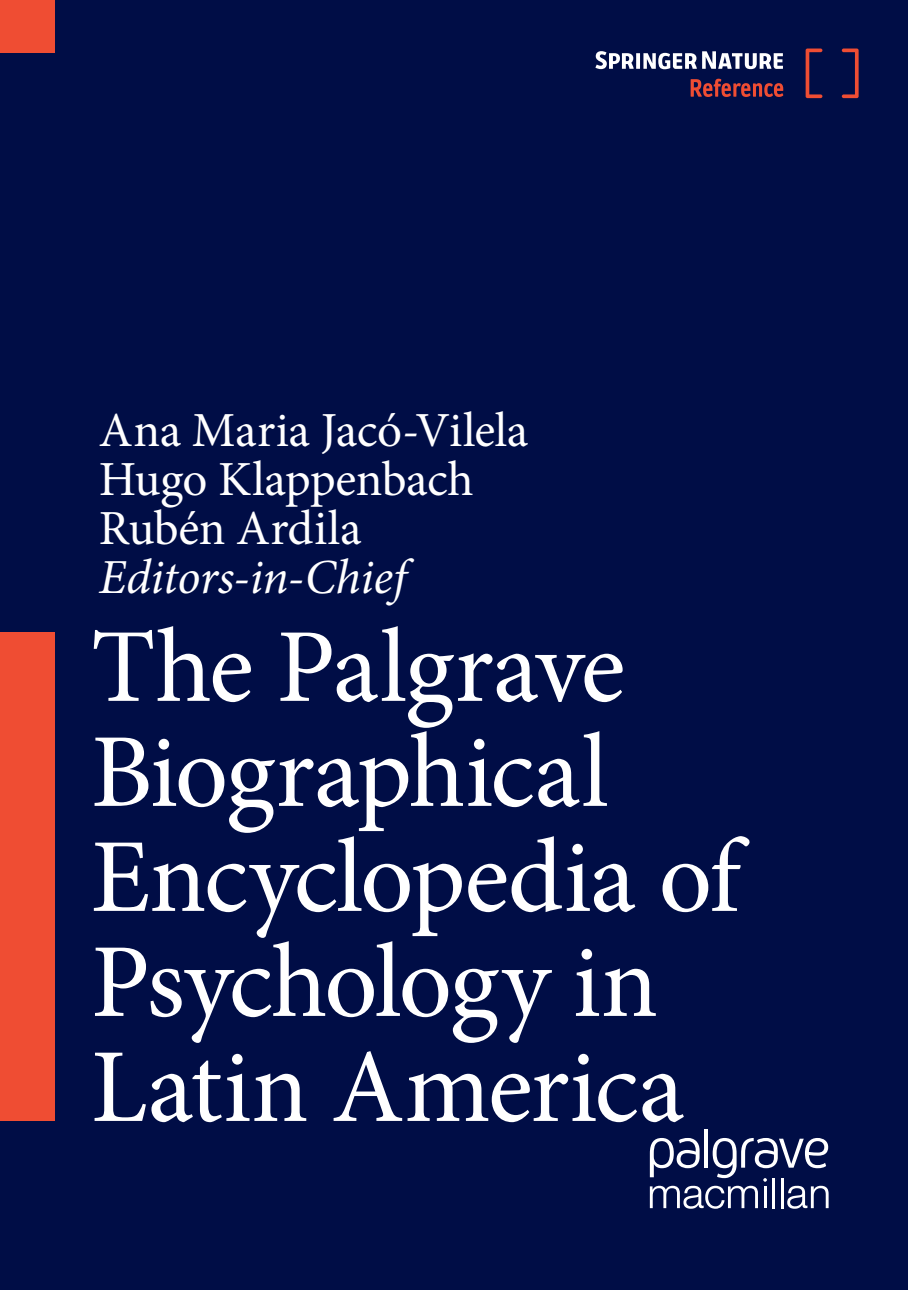
<style>
.page{position:relative;width:908px;height:1290px;background:#000d46}
.page>*{position:absolute;margin:0;border:0;box-sizing:border-box;transform-origin:0 0}
.t1{font:105px/105px "Minion Pro";letter-spacing:-.015em;color:#fff}
.t2{font:49px/49px "Minion Pro";letter-spacing:-.01em;color:#fff}
.t3{font:italic 49px "Minion Pro";letter-spacing:-.01em;color:#fff}
</style>
<div class="page">
<svg style="left:842px;top:49px;width:16px;height:49px"></svg>
<svg style="left:805px;top:49px;width:17px;height:49px"></svg>
<svg style="left:690px;top:79px;width:93px;height:18px"></svg>
<svg style="left:595px;top:51px;width:188px;height:18px"></svg>
<div style="left:0;top:632px;width:55px;height:489px;background:#ef4d33"></div>
<div style="left:0;top:0;width:55px;height:52px;background:#ef4d33"></div>
<hr style="left:704px;top:1129px;width:4px;height:38px;background:#fff">
<svg style="left:650px;top:1138px;width:178px;height:71px"></svg>
<p class="t2" style="left:99px;top:406px;width:431px">Ana Maria Jacó-Vilela<br>Hugo Klappenbach<br>Rubén Ardila</p>
<p class="t3" style="left:99px;top:544px;width:309px">Editors-in-Chief</p>
<p class="t1" style="left:91px;top:615px;width:651px">The Palgrave<br>Biographical<br>Encyclopedia of<br>Psychology in<br>Latin America</p>
</div>
